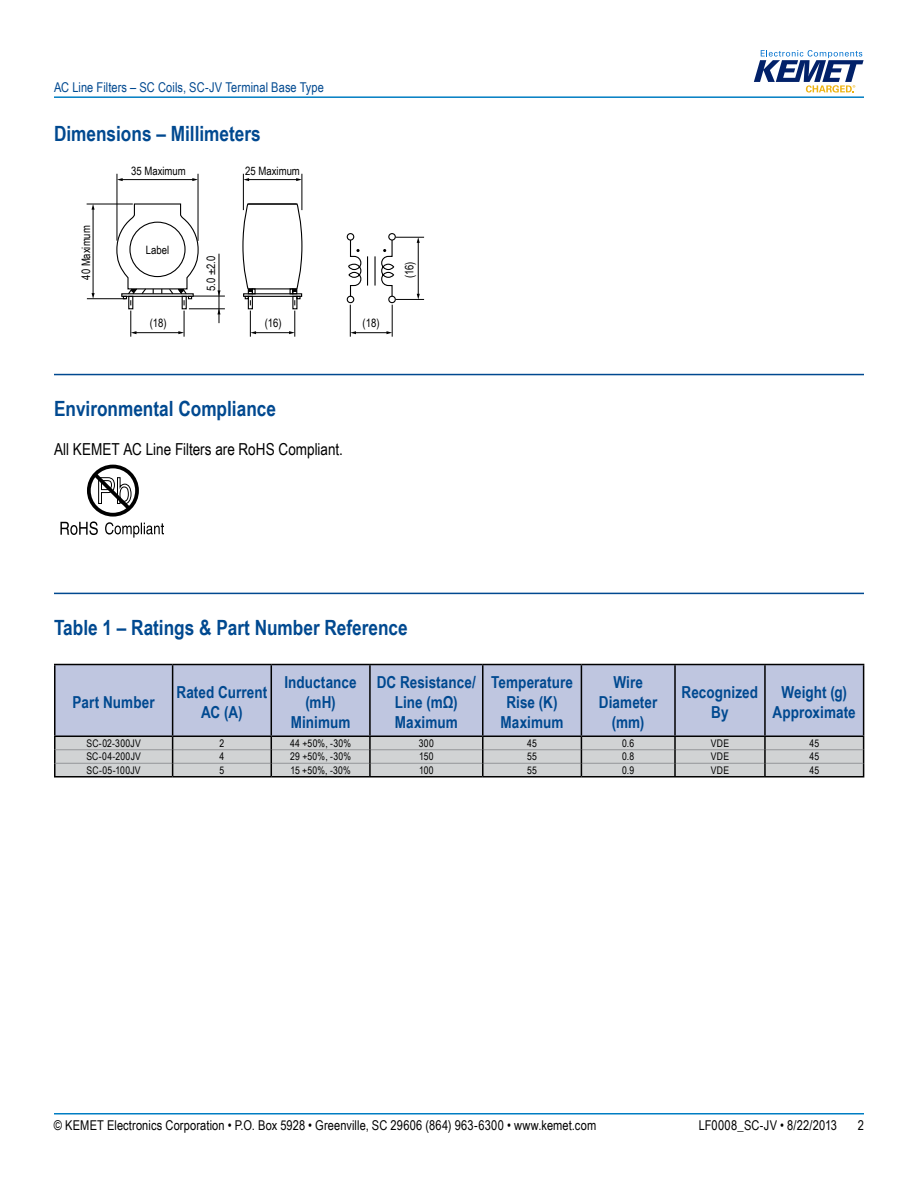
<style>
.page{position:relative;width:918px;height:1188px;background:#fff}
.page>*{position:absolute;margin:0;border:0;box-sizing:border-box;transform-origin:0 0}
.t1{font:700 21px "Arial Narrow";color:#004990}
.t2{font:700 16.5px/19.8px "Arial Narrow";letter-spacing:.005em;color:#004990;text-align:center}
.t3{font:16.5px "Arial Narrow";color:#000}
.t4{font:13.5px "Arial Narrow";letter-spacing:.01em;color:#000}
.t5{font:13.5px "Arial Narrow";letter-spacing:.005em;color:#004990}
.t6{font:11.7px "Arial Narrow";color:#000}
.t7{font:11.55px "Arial Narrow";color:#000}
.t8{font:10.5px "Arial Narrow";letter-spacing:.025em;color:#000}
</style>
<div class="page">
<hr style="left:54px;top:1113px;width:810px;height:2px;background:#007dc3">
<hr style="left:54px;top:96px;width:810px;height:2px;background:#007dc3">
<svg style="left:754px;top:50px;width:110px;height:43px"></svg>
<hr style="left:54px;top:374px;width:810px;height:1px;background:#004990">
<hr style="left:54px;top:593px;width:810px;height:1px;background:#004990">
<hr style="left:117px;top:174px;width:1px;height:67px;background:#000">
<hr style="left:198px;top:174px;width:1px;height:67px;background:#000">
<hr style="left:122px;top:179px;width:71px;height:1px;background:#000">
<svg style="left:192px;top:178px;width:6px;height:3px"></svg>
<svg style="left:117px;top:178px;width:6px;height:3px"></svg>
<hr style="left:87px;top:204px;width:46px;height:1px;background:#000">
<hr style="left:87px;top:298px;width:39px;height:1px;background:#000">
<hr style="left:93px;top:209px;width:1px;height:85px;background:#000">
<svg style="left:92px;top:204px;width:3px;height:6px"></svg>
<svg style="left:92px;top:293px;width:3px;height:6px"></svg>
<hr style="left:193px;top:296px;width:32px;height:1px;background:#000">
<hr style="left:189px;top:309px;width:36px;height:1px;background:#000">
<hr style="left:219px;top:254px;width:1px;height:69px;background:#000">
<svg style="left:217px;top:290px;width:4px;height:6px"></svg>
<hr style="left:243px;top:174px;width:1px;height:36px;background:#000">
<hr style="left:302px;top:174px;width:1px;height:36px;background:#000">
<hr style="left:248px;top:179px;width:49px;height:1px;background:#000">
<svg style="left:296px;top:178px;width:6px;height:3px"></svg>
<svg style="left:243px;top:178px;width:6px;height:3px"></svg>
<hr style="left:350px;top:305px;width:1px;height:32px;background:#000">
<hr style="left:392px;top:305px;width:1px;height:32px;background:#000">
<hr style="left:355px;top:332px;width:33px;height:1px;background:#000">
<svg style="left:386px;top:331px;width:6px;height:3px"></svg>
<svg style="left:350px;top:331px;width:6px;height:3px"></svg>
<svg style="left:116px;top:203px;width:83px;height:134px"></svg>
<svg style="left:242px;top:203px;width:61px;height:134px"></svg>
<div style="left:347px;top:233px;width:7px;height:8px;border:1px solid #000;border-radius:50%"></div>
<div style="left:347px;top:296px;width:7px;height:7px;border:1px solid #000;border-radius:50%"></div>
<div style="left:388px;top:233px;width:8px;height:8px;border:1px solid #000;border-radius:50%"></div>
<div style="left:388px;top:296px;width:8px;height:7px;border:1px solid #000;border-radius:50%"></div>
<svg style="left:348px;top:239px;width:14px;height:58px"></svg>
<svg style="left:381px;top:237px;width:43px;height:63px"></svg>
<hr style="left:367px;top:256px;width:1px;height:30px;background:#000">
<hr style="left:374px;top:256px;width:2px;height:30px;background:#000">
<svg style="left:60px;top:521px;width:38px;height:14px"></svg>
<svg style="left:105px;top:522px;width:59px;height:16px"></svg>
<div style="left:87px;top:465px;width:52px;height:52px;border:4px solid #000;border-radius:50%"></div>
<svg style="left:90px;top:469px;width:44px;height:45px"></svg>
<div style="left:56px;top:665px;width:807px;height:71px;background:#bfc6e0"></div>
<hr style="left:271px;top:665px;width:1px;height:71px;background:#000">
<hr style="left:369px;top:665px;width:2px;height:71px;background:#000">
<hr style="left:54px;top:776px;width:119px;height:2px;background:#000">
<hr style="left:173px;top:776px;width:98px;height:2px;background:#000">
<hr style="left:271px;top:776px;width:99px;height:2px;background:#000">
<hr style="left:370px;top:776px;width:113px;height:2px;background:#000">
<hr style="left:483px;top:776px;width:98px;height:2px;background:#000">
<hr style="left:581px;top:776px;width:94px;height:2px;background:#000">
<hr style="left:675px;top:776px;width:90px;height:2px;background:#000">
<hr style="left:765px;top:776px;width:99px;height:2px;background:#000">
<hr style="left:173px;top:664px;width:98px;height:1px;background:#000">
<hr style="left:271px;top:664px;width:99px;height:1px;background:#000">
<hr style="left:370px;top:664px;width:113px;height:1px;background:#000">
<hr style="left:54px;top:664px;width:119px;height:1px;background:#000">
<hr style="left:54px;top:665px;width:2px;height:71px;background:#000">
<hr style="left:172px;top:665px;width:1px;height:71px;background:#000">
<hr style="left:483px;top:664px;width:98px;height:1px;background:#000">
<hr style="left:482px;top:665px;width:2px;height:71px;background:#000">
<hr style="left:581px;top:664px;width:94px;height:1px;background:#000">
<hr style="left:581px;top:665px;width:1px;height:71px;background:#000">
<hr style="left:675px;top:664px;width:90px;height:1px;background:#000">
<hr style="left:674px;top:665px;width:2px;height:71px;background:#000">
<hr style="left:765px;top:664px;width:99px;height:1px;background:#000">
<hr style="left:764px;top:665px;width:2px;height:71px;background:#000">
<hr style="left:863px;top:665px;width:1px;height:71px;background:#000">
<svg style="left:54px;top:736px;width:810px;height:41px;background:#c0c2c3"></svg>
<p class="t5" style="left:54px;top:77px;width:271px">AC Line Filters – SC Coils, SC-JV Terminal Base Type</p>
<p class="t1" style="left:54px;top:118px;width:208px">Dimensions – Millimeters</p>
<p class="t7" style="left:131px;top:163px;width:56px">35 Maximum</p>
<p class="t7" style="left:245px;top:163px;width:56px">25 Maximum</p>
<p class="t6" style="left:77px;top:280px;width:56px;rotate:-90deg">40 Maximum</p>
<p class="t7" style="left:146px;top:241px;width:25px">Label</p>
<p class="t7" style="left:150px;top:315px;width:18px">(18)</p>
<p class="t6" style="left:202px;top:291px;width:37px;rotate:-90deg">5.0 ±2.0</p>
<p class="t7" style="left:265px;top:315px;width:18px">(16)</p>
<p class="t7" style="left:363px;top:315px;width:18px">(18)</p>
<p class="t6" style="left:401px;top:278px;width:18px;rotate:-90deg">(16)</p>
<p class="t1" style="left:54px;top:393px;width:224px">Environmental Compliance</p>
<p class="t3" style="left:54px;top:437px;width:290px">All KEMET AC Line Filters are RoHS Compliant.</p>
<p class="t1" style="left:54px;top:611px;width:355px">Table 1 – Ratings &amp; Part Number Reference</p>
<p class="t2" style="left:73px;top:692px;width:84px">Part Number</p>
<p class="t2" style="left:177px;top:682px;width:92px">Rated Current<br>AC (A)</p>
<p class="t2" style="left:284px;top:672px;width:74px">Inductance (mH)<br>Minimum</p>
<p class="t2" style="left:377px;top:672px;width:101px">DC Resistance/<br>Line (mΩ)<br>Maximum</p>
<p class="t2" style="left:491px;top:672px;width:83px">Temperature<br>Rise (K)<br>Maximum</p>
<p class="t2" style="left:599px;top:672px;width:60px">Wire<br>Diameter (mm)</p>
<p class="t2" style="left:682px;top:682px;width:78px">Recognized<br>By</p>
<p class="t2" style="left:773px;top:682px;width:85px">Weight (g)<br>Approximate</p>
<p class="t8" style="left:86px;top:735px;width:56px">SC-02-300JV</p>
<p class="t8" style="left:220px;top:735px;width:6px">2</p>
<p class="t8" style="left:290px;top:735px;width:62px">44 +50%, -30%</p>
<p class="t8" style="left:419px;top:735px;width:17px">300</p>
<p class="t8" style="left:527px;top:735px;width:11px">45</p>
<p class="t8" style="left:622px;top:735px;width:14px">0.6</p>
<p class="t8" style="left:711px;top:735px;width:20px">VDE</p>
<p class="t8" style="left:809px;top:735px;width:11px">45</p>
<p class="t8" style="left:86px;top:749px;width:56px">SC-04-200JV</p>
<p class="t8" style="left:220px;top:749px;width:6px">4</p>
<p class="t8" style="left:290px;top:749px;width:62px">29 +50%, -30%</p>
<p class="t8" style="left:419px;top:749px;width:16px">150</p>
<p class="t8" style="left:527px;top:749px;width:11px">55</p>
<p class="t8" style="left:622px;top:749px;width:14px">0.8</p>
<p class="t8" style="left:711px;top:749px;width:20px">VDE</p>
<p class="t8" style="left:809px;top:749px;width:11px">45</p>
<p class="t8" style="left:87px;top:762px;width:56px">SC-05-100JV</p>
<p class="t8" style="left:220px;top:762px;width:6px">5</p>
<p class="t8" style="left:290px;top:762px;width:62px">15 +50%, -30%</p>
<p class="t8" style="left:419px;top:762px;width:16px">100</p>
<p class="t8" style="left:527px;top:762px;width:11px">55</p>
<p class="t8" style="left:622px;top:762px;width:14px">0.9</p>
<p class="t8" style="left:711px;top:762px;width:20px">VDE</p>
<p class="t8" style="left:809px;top:762px;width:11px">45</p>
<p class="t4" style="left:54px;top:1116px;width:544px">© KEMET Electronics Corporation • P.O. Box 5928 • Greenville, SC 29606 (864) 963-6300 • www.kemet.com</p>
<p class="t4" style="left:699px;top:1116px;width:140px">LF0008_SC-JV • 8/22/2013</p>
<p class="t4" style="left:858px;top:1116px;width:8px">2</p>
</div>
